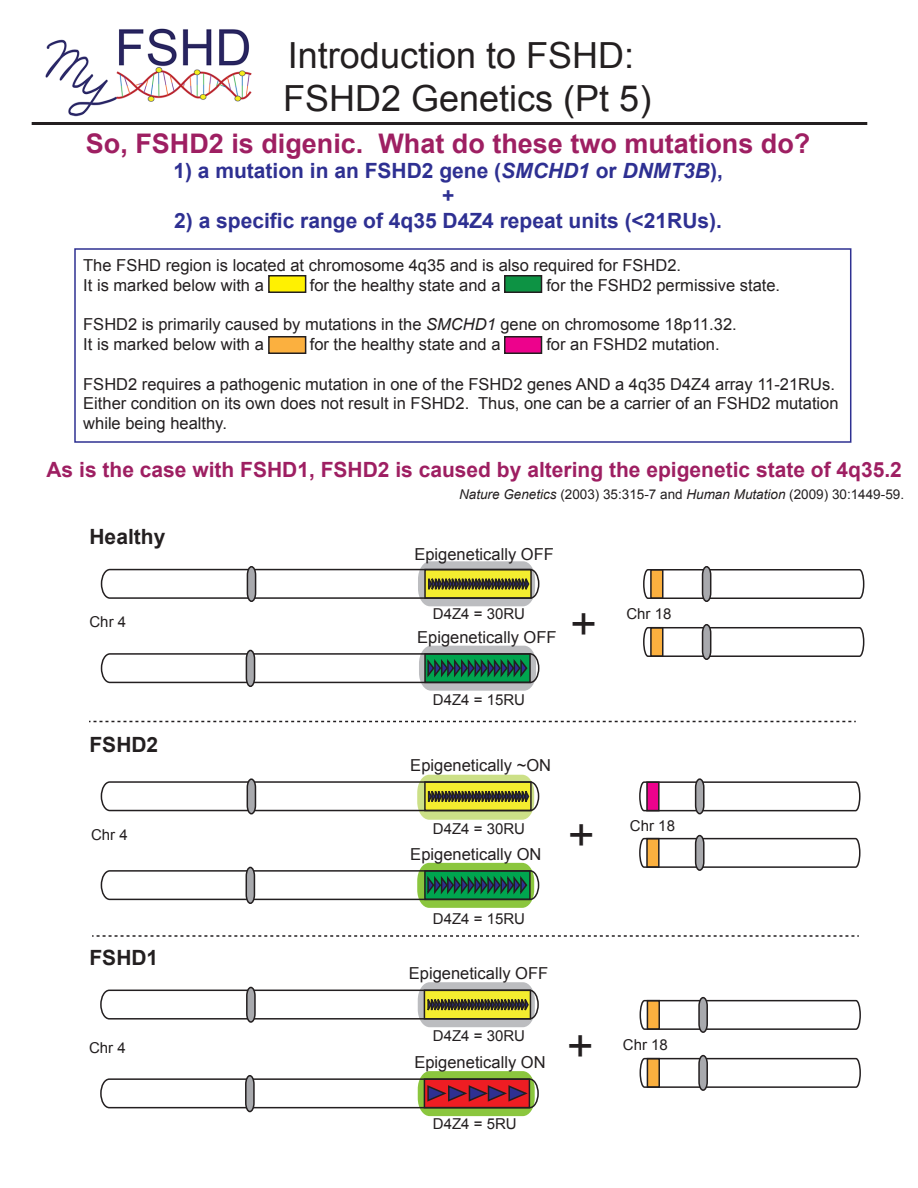
<style>
.page{position:relative;width:918px;height:1188px;background:#fff}
.page>*{position:absolute;margin:0;border:0;box-sizing:border-box;transform-origin:0 0}
.t1{font:45px "Arial";color:#231f20}
.t2{font:36px/43.2px "Arial";color:#231f20}
.t3{font:700 27px "Arial";color:#9e1f62}
.t4{font:700 21px/25.2px "Arial";color:#2e3092;text-align:center}
.t5{font:700 21px "Arial";color:#9e1f62}
.t6{font:700 21px "Arial";color:#231f20}
.t7{font:16.5px/19.8px "Arial";color:#231f20}
.t8{font:15px "Arial";color:#231f20}
.t9{font:13.5px "Arial";color:#231f20}
.s1{font-style:italic}
</style>
<div class="page">
<img style="left:45px;top:28px;width:207px;height:89px">
<hr style="left:32px;top:122px;width:835px;height:3px;background:#231f20">
<div style="left:268px;top:275px;width:38px;height:18px;background:#fff101;border:2px solid #231f20"></div>
<div style="left:504px;top:275px;width:38px;height:18px;background:#0d9344;border:2px solid #231f20"></div>
<div style="left:268px;top:336px;width:38px;height:18px;background:#fbb03f;border:2px solid #231f20"></div>
<div style="left:504px;top:336px;width:38px;height:18px;background:#ed028c;border:2px solid #231f20"></div>
<svg style="left:100px;top:561px;width:440px;height:45px"></svg>
<svg style="left:100px;top:646px;width:440px;height:45px"></svg>
<svg style="left:100px;top:775px;width:440px;height:45px"></svg>
<svg style="left:100px;top:863px;width:440px;height:45px"></svg>
<svg style="left:643px;top:624px;width:222px;height:36px"></svg>
<svg style="left:643px;top:566px;width:222px;height:36px"></svg>
<svg style="left:639px;top:834px;width:222px;height:37px"></svg>
<svg style="left:639px;top:778px;width:222px;height:37px"></svg>
<div style="left:74px;top:248px;width:777px;height:195px;border:2px solid #2e3092"></div>
<svg style="left:100px;top:982px;width:439px;height:45px"></svg>
<svg style="left:100px;top:1071px;width:439px;height:45px"></svg>
<svg style="left:639px;top:1054px;width:222px;height:37px"></svg>
<svg style="left:639px;top:996px;width:222px;height:37px"></svg>
<svg style="left:89px;top:721px;width:767px;height:1px"></svg>
<svg style="left:92px;top:935px;width:767px;height:2px"></svg>
<h2 class="t2" style="left:283px;top:34px;width:370px">Introduction to FSHD:<br>FSHD2 Genetics (Pt 5)</h2>
<h3 class="t3" style="left:86px;top:125px;width:726px">So, FSHD2 is digenic. What do these two mutations do?</h3>
<p class="t4" style="left:173px;top:159px;width:551px">1) a mutation in an FSHD2 gene (<span class="s1">SMCHD1</span> or <span class="s1">DNMT3B</span>), +</p>
<p class="t4" style="left:174px;top:209px;width:549px">2) a specific range of 4q35 D4Z4 repeat units (&lt;21RUs).</p>
<p class="t7" style="left:83px;top:255px;width:599px">The FSHD region is located at chromosome 4q35 and is also required for FSHD2.<br>It is marked below with a</p>
<p class="t7" style="left:310px;top:275px;width:192px">for the healthy state and a</p>
<p class="t7" style="left:546px;top:275px;width:235px">for the FSHD2 permissive state.</p>
<p class="t7" style="left:83px;top:315px;width:655px">FSHD2 is primarily caused by mutations in the <span class="s1">SMCHD1</span> gene on chromosome 18p11.32.<br>It is marked below with a</p>
<p class="t7" style="left:310px;top:334px;width:192px">for the healthy state and a</p>
<p class="t7" style="left:546px;top:334px;width:175px">for an FSHD2 mutation.</p>
<p class="t7" style="left:83px;top:374px;width:757px">FSHD2 requires a pathogenic mutation in one of the FSHD2 genes AND a 4q35 D4Z4 array 11-21RUs.<br>Either condition on its own does not result in FSHD2. Thus, one can be a carrier of an FSHD2 mutation while being healthy.</p>
<p class="t5" style="left:46px;top:456px;width:857px">As is the case with FSHD1, FSHD2 is caused by altering the epigenetic state of 4q35.2</p>
<p class="t6" style="left:89px;top:523px;width:77px">Healthy</p>
<p class="t8" style="left:90px;top:612px;width:38px">Chr 4</p>
<p class="t6" style="left:89px;top:731px;width:70px">FSHD2</p>
<p class="t8" style="left:91px;top:825px;width:38px">Chr 4</p>
<p class="t6" style="left:89px;top:944px;width:70px">FSHD1</p>
<p class="t9" style="left:459px;top:485px;width:447px"><span class="s1">Nature Genetics</span> (2003) 35:315-7 and <span class="s1">Human Mutation</span> (2009) 30:1449-59.</p>
<p class="t7" style="left:414px;top:544px;width:141px">Epigenetically OFF</p>
<p class="t8" style="left:433px;top:604px;width:94px">D4Z4 = 30RU</p>
<p class="t7" style="left:417px;top:628px;width:141px">Epigenetically OFF</p>
<h1 class="t1" style="left:554px;top:637px;width:28px;rotate:-90deg">+</h1>
<p class="t8" style="left:433px;top:690px;width:94px">D4Z4 = 15RU</p>
<p class="t7" style="left:410px;top:756px;width:142px">Epigenetically ~ON</p>
<p class="t8" style="left:433px;top:819px;width:94px">D4Z4 = 30RU</p>
<p class="t7" style="left:410px;top:845px;width:133px">Epigenetically ON</p>
<p class="t8" style="left:433px;top:909px;width:94px">D4Z4 = 15RU</p>
<p class="t7" style="left:409px;top:963px;width:141px">Epigenetically OFF</p>
<h1 class="t1" style="left:552px;top:848px;width:28px;rotate:-90deg">+</h1>
<p class="t8" style="left:626px;top:604px;width:47px">Chr 18</p>
<p class="t8" style="left:630px;top:816px;width:47px">Chr 18</p>
<p class="t8" style="left:433px;top:1026px;width:94px">D4Z4 = 30RU</p>
<p class="t8" style="left:89px;top:1038px;width:38px">Chr 4</p>
<h1 class="t1" style="left:551px;top:1059px;width:28px;rotate:-90deg">+</h1>
<p class="t8" style="left:623px;top:1035px;width:47px">Chr 18</p>
<p class="t7" style="left:414px;top:1052px;width:133px">Epigenetically ON</p>
<p class="t8" style="left:433px;top:1114px;width:85px">D4Z4 = 5RU</p>
</div>
